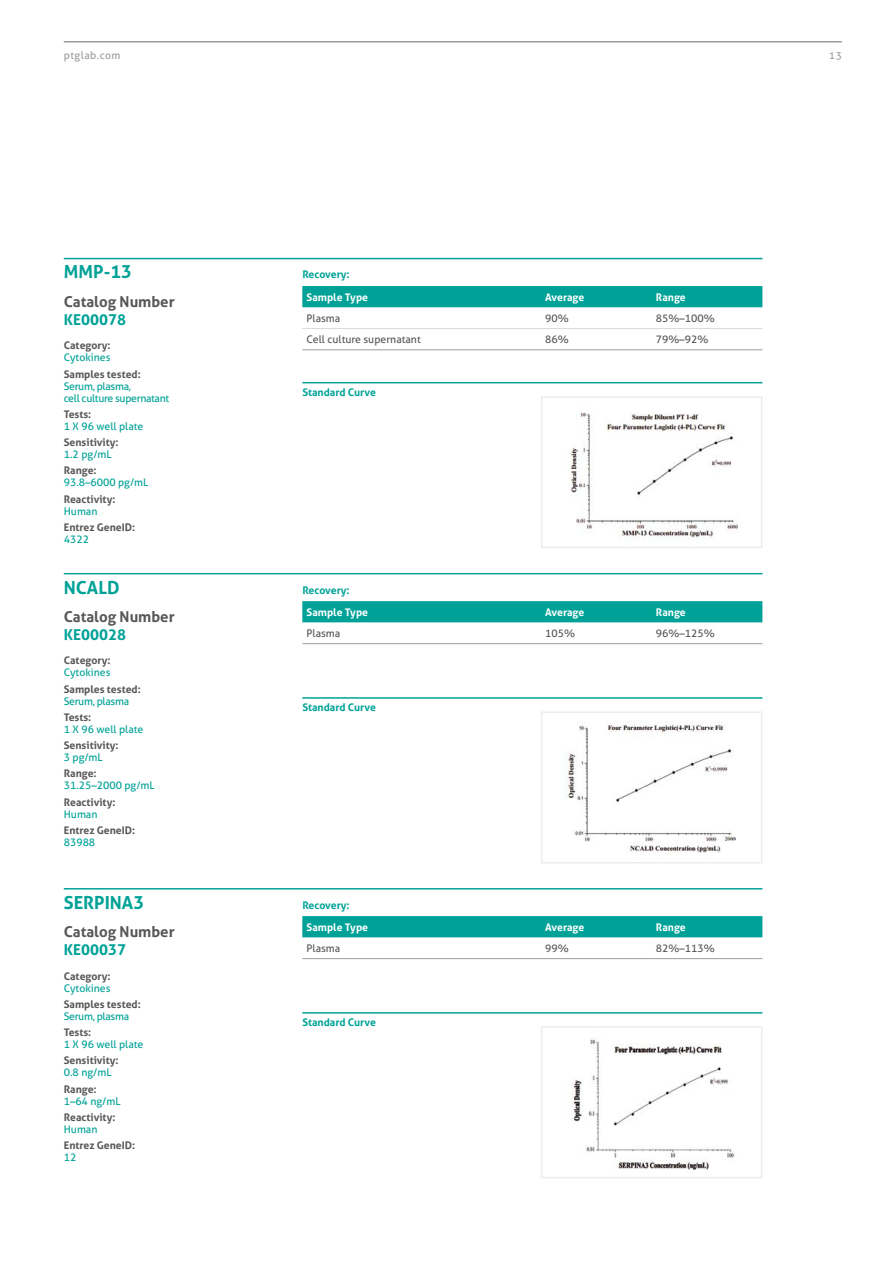
<style>
.page{position:relative;width:893px;height:1263px;background:#fff}
.page>*{position:absolute;margin:0;border:0;box-sizing:border-box;transform-origin:0 0}
.t1{font:700 18px "Aller";color:#00a297}
.t2{font:700 15px "Aller";color:#575756}
.t3{font:700 15px "Aller";color:#00a297}
.t4{font:700 10.5px "Aller";color:#575756}
.t5{font:10.5px "Aller";color:#00a297}
.t6{font:10.5px "Aller";color:#575756}
.t7{font:700 10.5px "Aller";color:#00a297}
.t8{font:700 10.5px "Aller";color:#fff}
.t9{font:10.5px/12px "Aller";letter-spacing:-.03em;color:#00a297}
.t10{font:10.5px "Aller";letter-spacing:.04em;color:#9d9d9c}
</style>
<div class="page">
<hr style="left:64px;top:41px;width:778px;height:2px;background:#9d9d9c">
<img style="left:565px;top:723px;width:171px;height:130px">
<div style="left:541px;top:711px;width:221px;height:152px;border:2px solid #ededed"></div>
<hr style="left:302px;top:697px;width:460px;height:2px;background:#00a297">
<img style="left:570px;top:412px;width:168px;height:128px">
<div style="left:541px;top:396px;width:221px;height:152px;border:2px solid #ededed"></div>
<img style="left:572px;top:1039px;width:163px;height:132px">
<div style="left:541px;top:1026px;width:221px;height:152px;border:2px solid #ededed"></div>
<hr style="left:302px;top:382px;width:460px;height:1px;background:#00a297">
<hr style="left:302px;top:1012px;width:460px;height:1px;background:#00a297">
<div style="left:302px;top:286px;width:460px;height:21px;background:#00a297"></div>
<hr style="left:302px;top:328px;width:239px;height:1px;background:#dadada">
<hr style="left:541px;top:328px;width:111px;height:1px;background:#dadada">
<hr style="left:652px;top:328px;width:110px;height:1px;background:#dadada">
<hr style="left:302px;top:349px;width:239px;height:1px;background:#9d9d9c">
<hr style="left:541px;top:349px;width:111px;height:1px;background:#9d9d9c">
<hr style="left:652px;top:349px;width:110px;height:1px;background:#9d9d9c">
<div style="left:302px;top:601px;width:460px;height:21px;background:#00a297"></div>
<hr style="left:302px;top:643px;width:239px;height:1px;background:#9d9d9c">
<hr style="left:541px;top:643px;width:111px;height:1px;background:#9d9d9c">
<hr style="left:652px;top:643px;width:110px;height:1px;background:#9d9d9c">
<hr style="left:64px;top:573px;width:698px;height:1px;background:#00a297">
<hr style="left:64px;top:258px;width:698px;height:1px;background:#00a297">
<div style="left:302px;top:916px;width:460px;height:21px;background:#00a297"></div>
<hr style="left:302px;top:958px;width:239px;height:1px;background:#9d9d9c">
<hr style="left:541px;top:958px;width:111px;height:1px;background:#9d9d9c">
<hr style="left:652px;top:958px;width:110px;height:1px;background:#9d9d9c">
<hr style="left:64px;top:888px;width:698px;height:1px;background:#00a297">
<p class="t10" style="left:64px;top:49px;width:58px">ptglab.com</p>
<p class="t10" style="left:829px;top:49px;width:15px">13</p>
<h1 class="t1" style="left:64px;top:261px;width:70px">MMP-13</h1>
<p class="t7" style="left:302px;top:268px;width:49px">Recovery:</p>
<h2 class="t2" style="left:64px;top:292px;width:112px">Catalog Number</h2>
<h2 class="t3" style="left:64px;top:310px;width:64px">KE00078</h2>
<p class="t4" style="left:64px;top:339px;width:48px">Category:</p>
<p class="t5" style="left:64px;top:351px;width:48px">Cytokines</p>
<p class="t4" style="left:64px;top:367px;width:79px">Samples tested:</p>
<p class="t9" style="left:64px;top:380px;width:107px">Serum, plasma,<br>cell culture supernatant</p>
<p class="t4" style="left:64px;top:408px;width:29px">Tests:</p>
<p class="t5" style="left:64px;top:420px;width:81px">1 X 96 well plate</p>
<p class="t4" style="left:64px;top:436px;width:56px">Sensitivity:</p>
<p class="t5" style="left:64px;top:448px;width:49px">1.2 pg/mL</p>
<p class="t4" style="left:64px;top:464px;width:34px">Range:</p>
<p class="t5" style="left:64px;top:476px;width:86px">93.8–6000 pg/mL</p>
<p class="t4" style="left:64px;top:492px;width:53px">Reactivity:</p>
<p class="t5" style="left:64px;top:504px;width:35px">Human</p>
<p class="t4" style="left:64px;top:521px;width:73px">Entrez GeneID:</p>
<p class="t5" style="left:64px;top:533px;width:27px">4322</p>
<p class="t8" style="left:307px;top:290px;width:63px">Sample Type</p>
<p class="t8" style="left:545px;top:290px;width:41px">Average</p>
<p class="t8" style="left:656px;top:290px;width:31px">Range</p>
<p class="t6" style="left:307px;top:311px;width:35px">Plasma</p>
<p class="t6" style="left:545px;top:311px;width:25px">90%</p>
<p class="t6" style="left:656px;top:311px;width:60px">85%–100%</p>
<p class="t6" style="left:307px;top:333px;width:116px">Cell culture supernatant</p>
<p class="t6" style="left:545px;top:333px;width:25px">86%</p>
<p class="t6" style="left:656px;top:333px;width:54px">79%–92%</p>
<p class="t7" style="left:302px;top:386px;width:75px">Standard Curve</p>
<h1 class="t1" style="left:64px;top:576px;width:58px">NCALD</h1>
<p class="t7" style="left:302px;top:583px;width:49px">Recovery:</p>
<h2 class="t2" style="left:64px;top:607px;width:112px">Catalog Number</h2>
<h2 class="t3" style="left:64px;top:625px;width:64px">KE00028</h2>
<p class="t8" style="left:307px;top:605px;width:63px">Sample Type</p>
<p class="t8" style="left:545px;top:605px;width:41px">Average</p>
<p class="t8" style="left:656px;top:605px;width:31px">Range</p>
<p class="t6" style="left:307px;top:627px;width:35px">Plasma</p>
<p class="t6" style="left:545px;top:627px;width:31px">105%</p>
<p class="t6" style="left:656px;top:627px;width:60px">96%–125%</p>
<p class="t4" style="left:64px;top:654px;width:48px">Category:</p>
<p class="t5" style="left:64px;top:666px;width:48px">Cytokines</p>
<p class="t4" style="left:64px;top:682px;width:79px">Samples tested:</p>
<p class="t9" style="left:64px;top:695px;width:67px">Serum, plasma</p>
<p class="t4" style="left:64px;top:711px;width:29px">Tests:</p>
<p class="t5" style="left:64px;top:723px;width:81px">1 X 96 well plate</p>
<p class="t4" style="left:64px;top:739px;width:56px">Sensitivity:</p>
<p class="t5" style="left:64px;top:751px;width:40px">3 pg/mL</p>
<p class="t4" style="left:64px;top:767px;width:34px">Range:</p>
<p class="t5" style="left:64px;top:779px;width:92px">31.25–2000 pg/mL</p>
<p class="t4" style="left:64px;top:795px;width:53px">Reactivity:</p>
<p class="t5" style="left:64px;top:807px;width:35px">Human</p>
<p class="t4" style="left:64px;top:824px;width:73px">Entrez GeneID:</p>
<p class="t5" style="left:64px;top:836px;width:33px">83988</p>
<p class="t7" style="left:302px;top:701px;width:75px">Standard Curve</p>
<h1 class="t1" style="left:64px;top:891px;width:82px">SERPINA3</h1>
<p class="t7" style="left:302px;top:898px;width:49px">Recovery:</p>
<h2 class="t2" style="left:64px;top:922px;width:112px">Catalog Number</h2>
<h2 class="t3" style="left:64px;top:940px;width:64px">KE00037</h2>
<p class="t8" style="left:307px;top:920px;width:63px">Sample Type</p>
<p class="t8" style="left:545px;top:920px;width:41px">Average</p>
<p class="t8" style="left:656px;top:920px;width:31px">Range</p>
<p class="t6" style="left:307px;top:941px;width:35px">Plasma</p>
<p class="t6" style="left:545px;top:941px;width:25px">99%</p>
<p class="t6" style="left:656px;top:941px;width:60px">82%–113%</p>
<p class="t4" style="left:64px;top:969px;width:48px">Category:</p>
<p class="t5" style="left:64px;top:981px;width:48px">Cytokines</p>
<p class="t4" style="left:64px;top:997px;width:79px">Samples tested:</p>
<p class="t9" style="left:64px;top:1010px;width:67px">Serum, plasma</p>
<p class="t4" style="left:64px;top:1026px;width:29px">Tests:</p>
<p class="t5" style="left:64px;top:1038px;width:81px">1 X 96 well plate</p>
<p class="t4" style="left:64px;top:1054px;width:56px">Sensitivity:</p>
<p class="t5" style="left:64px;top:1066px;width:49px">0.8 ng/mL</p>
<p class="t4" style="left:64px;top:1082px;width:34px">Range:</p>
<p class="t5" style="left:64px;top:1094px;width:58px">1–64 ng/mL</p>
<p class="t4" style="left:64px;top:1110px;width:53px">Reactivity:</p>
<p class="t5" style="left:64px;top:1123px;width:35px">Human</p>
<p class="t4" style="left:64px;top:1139px;width:73px">Entrez GeneID:</p>
<p class="t5" style="left:64px;top:1151px;width:14px">12</p>
<p class="t7" style="left:302px;top:1016px;width:75px">Standard Curve</p>
</div>
